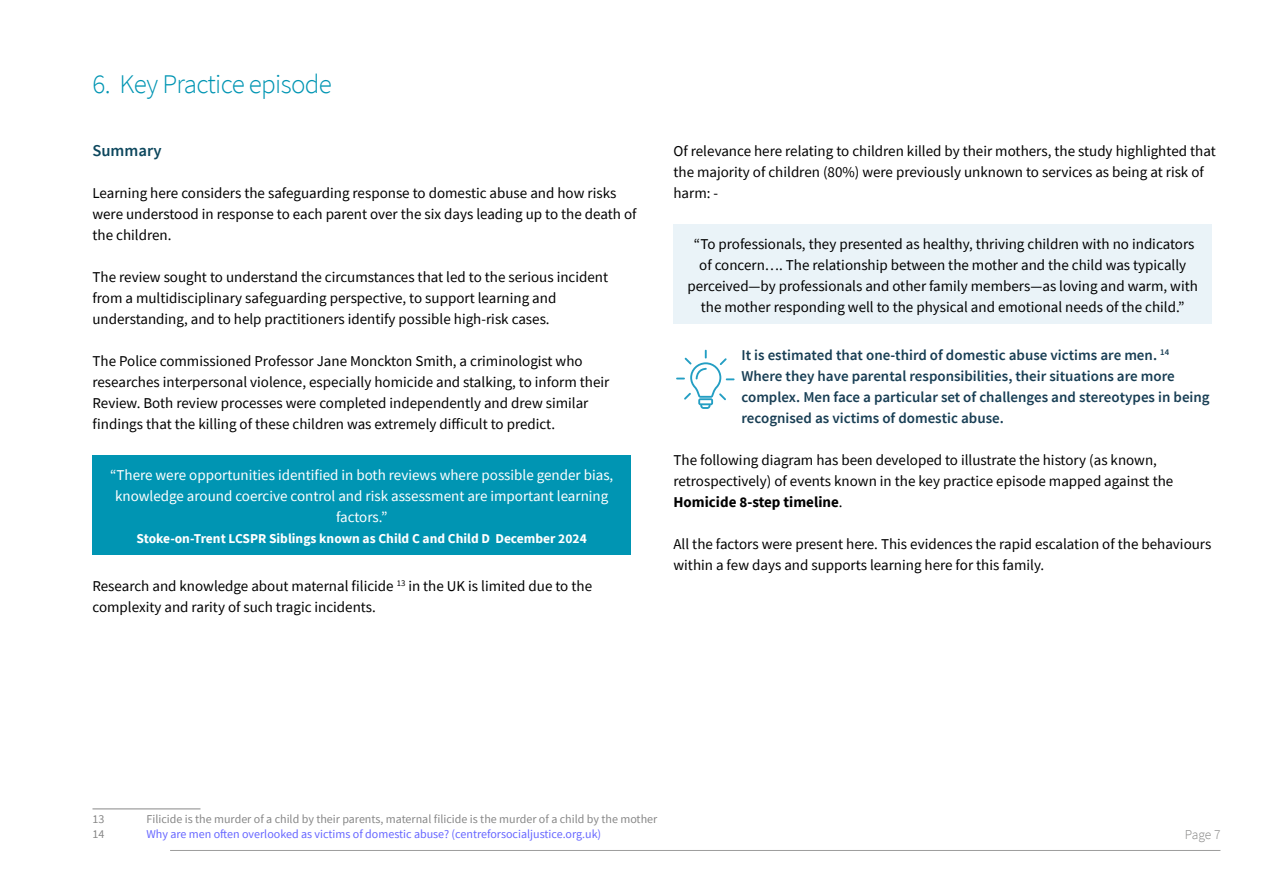
<style>
.page{position:relative;width:1263px;height:893px;background:#fff}
.page>*{position:absolute;margin:0;border:0;box-sizing:border-box;transform-origin:0 0}
.t1{font:300 27px "Source Sans Pro";letter-spacing:-.025em;color:#0095b3}
.t2{font:600 16.5px "Source Sans Pro";color:#0d475d}
.t3{font:15px/21px "Source Sans Pro";color:#000}
.t4{font:600 15px/21px "Source Sans Pro";color:#183e54}
.t5{font:15px/21px "Source Sans Pro";color:#fff;text-align:center}
.t6{font:700 13.5px "Source Sans Pro";color:#fff}
.t7{font:300 13.5px "Source Sans Pro";color:#858584}
.t8{font:12px "Source Sans Pro";color:#878787}
.t9{font:12px "Source Sans Pro";color:#66f}
.s1{font-weight:700}
</style>
<div class="page">
<hr style="left:170px;top:850px;width:1050px;height:1px;background:#9d9d9c">
<div style="left:92px;top:456px;width:539px;height:99px;background:#0095b3"></div>
<div style="left:673px;top:225px;width:539px;height:99px;background:#eaf3f8"></div>
<hr style="left:92px;top:809px;width:108px;height:1px;background:#878787">
<svg style="left:676px;top:350px;width:58px;height:59px"></svg>
<p class="t1" style="left:92px;top:67px;width:241px">6. Key Practice episode</p>
<h2 class="t2" style="left:92px;top:140px;width:71px">Summary</h2>
<p class="t3" style="left:92px;top:182px;width:545px">Learning here considers the safeguarding response to domestic abuse and how risks were understood in response to each parent over the six days leading up to the death of the children.</p>
<p class="t3" style="left:92px;top:266px;width:517px">The review sought to understand the circumstances that led to the serious incident from a multidisciplinary safeguarding perspective, to support learning and understanding, and to help practitioners identify possible high-risk cases.</p>
<p class="t3" style="left:92px;top:350px;width:518px">The Police commissioned Professor Jane Monckton Smith, a criminologist who researches interpersonal violence, especially homicide and stalking, to inform their<br>Review. Both review processes were completed independently and drew similar</p>
<p class="t3" style="left:92px;top:413px;width:464px">findings that the killing of these children was extremely difficult to predict.</p>
<p class="t5" style="left:110px;top:464px;width:505px">“There were opportunities identified in both reviews where possible gender bias,</p>
<p class="t5" style="left:115px;top:485px;width:495px">knowledge around coercive control and risk assessment are important learning factors.”</p>
<p class="t6" style="left:137px;top:529px;width:452px">Stoke-on-Trent LCSPR Siblings known as Child C and Child D December 2024</p>
<p class="t3" style="left:92px;top:576px;width:501px">Research and knowledge about maternal filicide <sup>13</sup> in the UK is limited due to the complexity and rarity of such tragic incidents.</p>
<p class="t3" style="left:673px;top:140px;width:544px">Of relevance here relating to children killed by their mothers, the study highlighted that the majority of children (80%) were previously unknown to services as being at risk of harm: -</p>
<p class="t3" style="left:687px;top:233px;width:512px;text-align:center">“To professionals, they presented as healthy, thriving children with no indicators of concern…. The relationship between the mother and the child was typically perceived—by professionals and other family members—as loving and warm, with the mother responding well to the physical and emotional needs of the child.”</p>
<p class="t4" style="left:741px;top:345px;width:470px">It is estimated that one-third of domestic abuse victims are men. <sup>14<br></sup>Where they have parental responsibilities, their situations are more complex. Men face a particular set of challenges and stereotypes in being recognised as victims of domestic abuse.</p>
<p class="t3" style="left:673px;top:450px;width:501px">The following diagram has been developed to illustrate the history (as known, retrospectively) of events known in the key practice episode mapped against the<br><span class="s1">Homicide 8-step timeline</span>.</p>
<p class="t3" style="left:673px;top:534px;width:539px">All the factors were present here. This evidences the rapid escalation of the behaviours within a few days and supports learning here for this family.</p>
<p class="t8" style="left:92px;top:812px;width:13px">13</p>
<p class="t8" style="left:146px;top:812px;width:512px">Filicide is the murder of a child by their parents, maternal filicide is the murder of a child by the mother</p>
<p class="t8" style="left:92px;top:826px;width:13px">14</p>
<p class="t9" style="left:146px;top:826px;width:456px">Why are men often overlooked as victims of domestic abuse? (centreforsocialjustice.org.uk)</p>
<p class="t7" style="left:1185px;top:827px;width:37px">Page 7</p>
</div>
